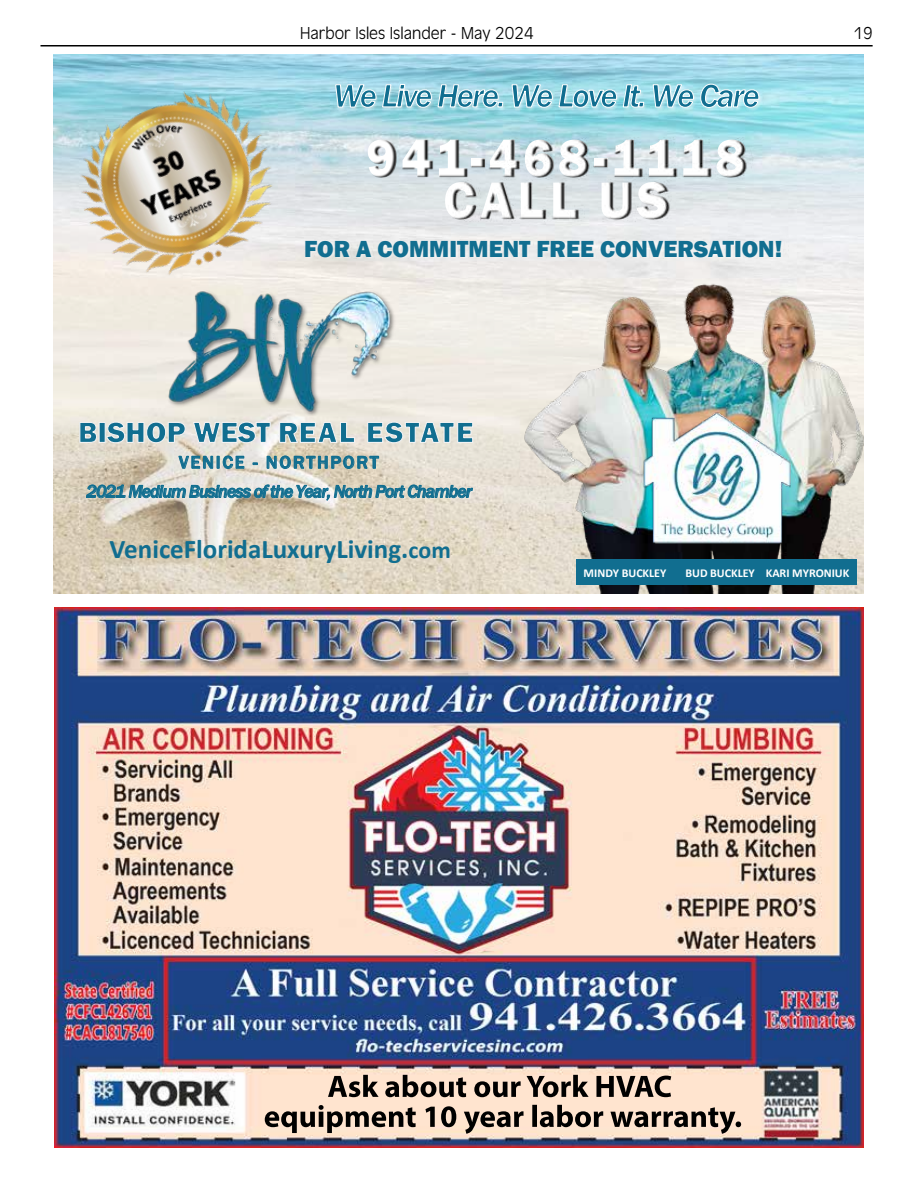
<style>
.page{position:relative;width:918px;height:1188px;background:#fff}
.page>*{position:absolute;margin:0;border:0;box-sizing:border-box;transform-origin:0 0}
.t1{font:800 54px/42.3px "Franklin Gothic";letter-spacing:.055em;color:#fff;text-align:center}
.t2{font:700 27px "Calibri";color:#116e90}
.t3{font:800 24px "Franklin Gothic";color:#116e90}
.t4{font:italic 500 18px "Franklin Gothic";letter-spacing:-.05em;color:#116e90}
.t5{font:300 18px "Antique Oli";color:#000}
.t6{font:500 18px "Franklin Gothic";letter-spacing:.105em;color:#116e90}
.t7{font:700 12px "Calibri";color:#fff}
.s1{font-size:24px}
</style>
<div class="page">
<hr style="left:40px;top:45px;width:833px;height:1px;background:#000">
<img style="left:53px;top:54px;width:810px;height:539px">
<img style="left:141px;top:282px;width:270px;height:133px">
<img style="left:53px;top:56px;width:256px;height:258px">
<svg style="left:79px;top:421px;width:395px;height:23px;background:#96b8c1"></svg>
<img style="left:335px;top:112px;width:105px;height:107px">
<img style="left:440px;top:112px;width:18px;height:42px">
<img style="left:458px;top:112px;width:104px;height:42px">
<img style="left:562px;top:112px;width:18px;height:42px">
<img style="left:580px;top:112px;width:139px;height:42px">
<img style="left:719px;top:111px;width:97px;height:108px">
<img style="left:413px;top:154px;width:229px;height:71px">
<img style="left:642px;top:154px;width:97px;height:71px">
<img style="left:288px;top:225px;width:479px;height:57px">
<div style="left:767px;top:225px;width:49px;height:45px;background:#eeeff1"></div>
<img style="left:74px;top:474px;width:385px;height:43px">
<img style="left:459px;top:474px;width:36px;height:43px">
<img style="left:334px;top:82px;width:430px;height:30px">
<svg style="left:335px;top:83px;width:425px;height:25px;background:#8dc4d4"></svg>
<img style="left:510px;top:270px;width:353px;height:324px">
<div style="left:576px;top:559px;width:281px;height:26px;background:#116e90"></div>
<img style="left:641px;top:404px;width:151px;height:155px">
<img style="left:54px;top:608px;width:810px;height:539px">
<p class="t5" style="left:300px;top:24px;width:235px">Harbor Isles Islander - May 2024</p>
<p class="t5" style="left:853px;top:24px;width:21px">19</p>
<h1 class="t1" style="left:366px;top:137px;width:382px">941-468-1118<br>CALL US</h1>
<h3 class="t3" style="left:304px;top:234px;width:480px">FOR A COMMITMENT FREE CONVERSATION!</h3>
<p class="t6" style="left:179px;top:451px;width:201px">VENICE - NORTHPORT</p>
<p class="t4" style="left:86px;top:480px;width:387px">2021 Medium Business of the Year, North Port Chamber</p>
<h2 class="t2" style="left:110px;top:530px;width:343px">VeniceFloridaLuxuryLiving.<span class="s1">com</span></h2>
<p class="t7" style="left:584px;top:564px;width:84px">MINDY BUCKLEY</p>
<p class="t7" style="left:685px;top:564px;width:165px">BUD BUCKLEY KARI MYRONIUK</p>
</div>
